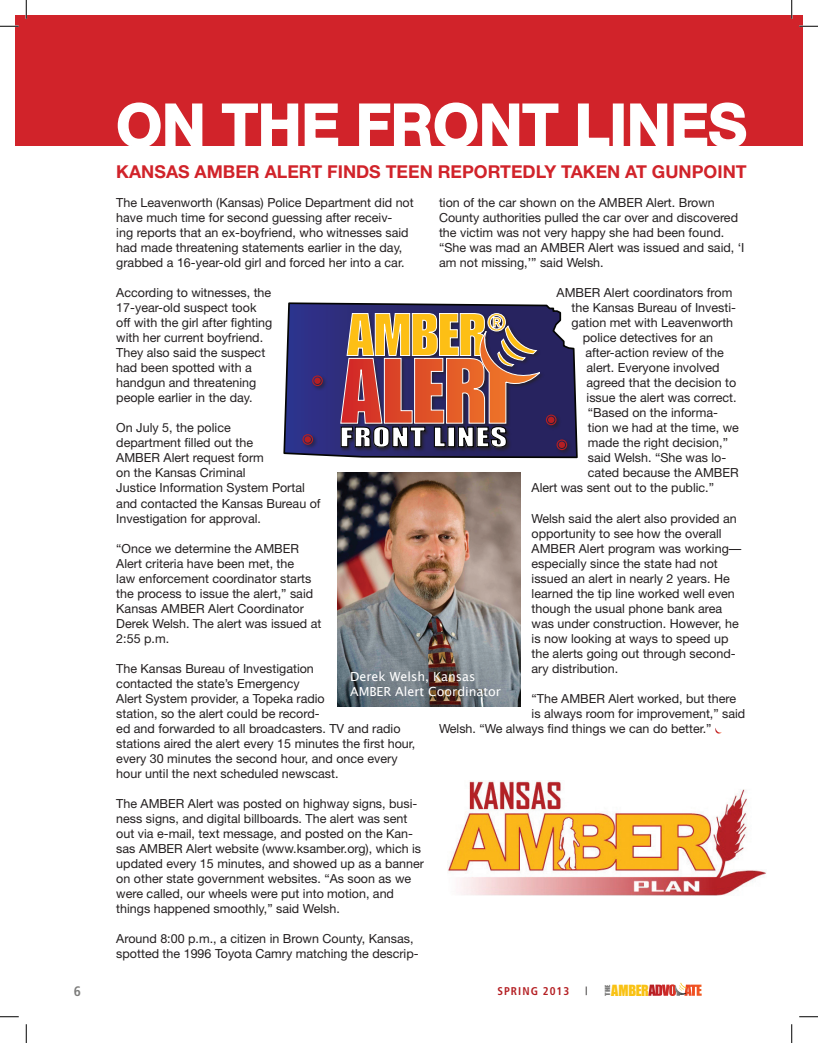
<style>
.page{position:relative;width:818px;height:1043px;background:#fff}
.page>*{position:absolute;margin:0;border:0;box-sizing:border-box;transform-origin:0 0}
.t1{font:700 58.75px "Helvetica Neue";color:#fff}
.t2{font:24.88px "Impact";letter-spacing:.035em;color:#fff;scale:1.31 1}
.t3{font:700 17.75px "Helvetica Neue";color:#d1232a}
.t4{font:14.12px "Impact";letter-spacing:-.025em;color:#f9c214}
.t5{font:700 condensed 13.75px "Frutiger";color:#7c7c7b}
.t6{font:12.5px/15px "Helvetica Neue";color:#231f20}
.t7{font:12.5px/15px "Lucida Grande";color:#fff}
.t8{font:700 condensed 11.25px "Frutiger";letter-spacing:.09em;color:#b41f23}
.t9{font:300 11.25px "Frutiger";color:#231f20}
.t10{font:6.5px "Impact";color:#7c7c7b;scale:1.22 1}
</style>
<div class="page">
<svg style="left:648px;top:982px;width:53px;height:14px"></svg>
<img style="left:337px;top:472px;width:183px;height:234px">
<div style="left:15px;top:15px;width:787px;height:130px;background:#d1232a"></div>
<svg style="left:117px;top:102px;width:86px;height:44px"></svg>
<svg style="left:221px;top:103px;width:118px;height:43px"></svg>
<svg style="left:358px;top:102px;width:201px;height:44px"></svg>
<svg style="left:577px;top:103px;width:33px;height:43px"></svg>
<div style="left:612px;top:103px;width:11px;height:44px;border:2px solid #fff"></div>
<svg style="left:629px;top:102px;width:118px;height:44px"></svg>
<svg style="left:283px;top:302px;width:295px;height:156px;background:#43437d"></svg>
<div style="left:340px;top:312px;width:204px;height:140px;background:#231f20;opacity:.75"></div>
<svg style="left:340px;top:313px;width:200px;height:135px;background:#915e4e"></svg>
<div style="left:556px;top:439px;width:16px;height:16px;background:#231f20;opacity:.75"></div>
<div style="left:558px;top:441px;width:7px;height:7px;background:#b41f23;border-radius:50%"></div>
<div style="left:556px;top:439px;width:11px;height:11px;border:1px solid #b41f23;border-radius:50%"></div>
<div style="left:545px;top:414px;width:16px;height:16px;background:#231f20;opacity:.75"></div>
<div style="left:548px;top:416px;width:6px;height:7px;background:#b41f23;border-radius:50%"></div>
<div style="left:546px;top:414px;width:10px;height:11px;border:1px solid #b41f23;border-radius:50%"></div>
<div style="left:302px;top:433px;width:16px;height:17px;background:#231f20;opacity:.75"></div>
<div style="left:304px;top:436px;width:7px;height:6px;background:#b41f23;border-radius:50%"></div>
<div style="left:302px;top:434px;width:11px;height:11px;border:1px solid #b41f23;border-radius:50%"></div>
<div style="left:311px;top:375px;width:17px;height:16px;background:#231f20;opacity:.75"></div>
<div style="left:314px;top:377px;width:7px;height:7px;background:#b41f23;border-radius:50%"></div>
<div style="left:312px;top:375px;width:11px;height:11px;border:1px solid #b41f23;border-radius:50%"></div>
<svg style="left:715px;top:728px;width:6px;height:5px"></svg>
<img style="left:448px;top:780px;width:318px;height:116px">
<svg style="left:0;top:25px;width:19px;height:2px"></svg>
<svg style="left:799px;top:25px;width:19px;height:2px"></svg>
<svg style="left:0;top:1016px;width:19px;height:1px"></svg>
<svg style="left:799px;top:1016px;width:19px;height:1px"></svg>
<svg style="left:25px;top:0;width:2px;height:19px"></svg>
<svg style="left:25px;top:1024px;width:2px;height:18px"></svg>
<svg style="left:790px;top:0;width:2px;height:19px"></svg>
<svg style="left:791px;top:1024px;width:1px;height:18px"></svg>
<h1 class="t1" style="left:116px;top:89px;width:632px">ON THE FRONT LINES</h1>
<h3 class="t3" style="left:116px;top:161px;width:632px">KANSAS AMBER ALERT FINDS TEEN REPORTEDLY TAKEN AT GUNPOINT</h3>
<p class="t6" style="left:116px;top:195px;width:299px">The Leavenworth (Kansas) Police Department did not have much time for second guessing after receiv-<br>ing reports that an ex-boyfriend, who witnesses said had made threatening statements earlier in the day, grabbed a 16-year-old girl and forced her into a car.</p>
<p class="t6" style="left:116px;top:285px;width:158px">According to witnesses, the<br>17-year-old suspect took off with the girl after fighting with her current boyfriend.<br>They also said the suspect had been spotted with a handgun and threatening people earlier in the day.</p>
<p class="t6" style="left:116px;top:420px;width:206px">On July 5, the police<br>department filled out the<br>AMBER Alert request form<br>on the Kansas Criminal<br>Justice Information System Portal and contacted the Kansas Bureau of<br>Investigation for approval.</p>
<p class="t6" style="left:116px;top:540px;width:207px">“Once we determine the AMBER<br>Alert criteria have been met, the<br>law enforcement coordinator starts the process to issue the alert,” said<br>Kansas AMBER Alert Coordinator<br>Derek Welsh. The alert was issued at<br>2:55 p.m.</p>
<p class="t6" style="left:116px;top:660px;width:300px">The Kansas Bureau of Investigation<br>contacted the state’s Emergency<br>Alert System provider, a Topeka radio<br>station, so the alert could be record-<br>ed and forwarded to all broadcasters. TV and radio stations aired the alert every 15 minutes the first hour, every 30 minutes the second hour, and once every hour until the next scheduled newscast.</p>
<p class="t6" style="left:116px;top:795px;width:309px">The AMBER Alert was posted on highway signs, busi&shy;ness signs, and digital billboards. The alert was sent out via e-mail, text message, and posted on the Kan&shy;sas AMBER Alert website (www.ksamber.org), which is updated every 15 minutes, and showed up as a banner on other state government websites. “As soon as we were called, our wheels were put into motion, and things happened smoothly,” said Welsh.</p>
<p class="t6" style="left:116px;top:930px;width:304px">Around 8:00 p.m., a citizen in Brown County, Kansas, spotted the 1996 Toyota Camry matching the descrip-</p>
<p class="t6" style="left:439px;top:195px;width:307px">tion of the car shown on the AMBER Alert. Brown County authorities pulled the car over and discovered the victim was not very happy she had been found. “She was mad an AMBER Alert was issued and said, ‘I am not missing,’” said Welsh.</p>
<p class="t6" style="left:556px;top:285px;width:177px">AMBER Alert coordinators from</p>
<p class="t6" style="left:571px;top:300px;width:166px">the Kansas Bureau of Investi-</p>
<p class="t6" style="left:571px;top:315px;width:163px">gation met with Leavenworth</p>
<p class="t6" style="left:582px;top:330px;width:132px">police detectives for an</p>
<p class="t6" style="left:585px;top:345px;width:140px">after-action review of the</p>
<p class="t6" style="left:586px;top:360px;width:134px">alert. Everyone involved</p>
<p class="t6" style="left:586px;top:375px;width:151px">agreed that the decision to</p>
<p class="t6" style="left:586px;top:390px;width:151px">issue the alert was correct.</p>
<p class="t6" style="left:587px;top:405px;width:132px">“Based on the informa-</p>
<p class="t6" style="left:587px;top:420px;width:152px">tion we had at the time, we</p>
<p class="t6" style="left:587px;top:435px;width:142px">made the right decision,”</p>
<p class="t6" style="left:587px;top:450px;width:140px">said Welsh. “She was lo-</p>
<p class="t6" style="left:587px;top:465px;width:152px">cated because the AMBER</p>
<p class="t6" style="left:531px;top:480px;width:184px">Alert was sent out to the public.”</p>
<p class="t6" style="left:531px;top:510px;width:211px">Welsh said the alert also provided an opportunity to see how the overall AMBER Alert program was working— especially since the state had not issued an alert in nearly 2 years. He learned the tip line worked well even though the usual phone bank area was under construction. However, he is now looking at ways to speed up the alerts going out through second&shy;ary distribution.</p>
<p class="t6" style="left:531px;top:690px;width:206px">“The AMBER Alert worked, but there</p>
<p class="t6" style="left:531px;top:705px;width:215px">is always room for improvement,” said</p>
<p class="t6" style="left:439px;top:720px;width:274px">Welsh. “We always find things we can do better.”</p>
<h2 class="t2" style="left:340px;top:417px;width:129px">FRONT LINES</h2>
<p class="t7" style="left:350px;top:669px;width:152px">Derek Welsh, Kansas<br>AMBER Alert Coordinator</p>
<p class="t5" style="left:74px;top:983px;width:9px">6</p>
<p class="t8" style="left:497px;top:983px;width:73px">SPRING 2013</p>
<p class="t9" style="left:585px;top:984px;width:4px">|</p>
<p class="t10" style="left:602px;top:995px;width:11px;rotate:-90deg">THE</p>
<p class="t4" style="left:611px;top:979px;width:39px">AMBER</p>
</div>
